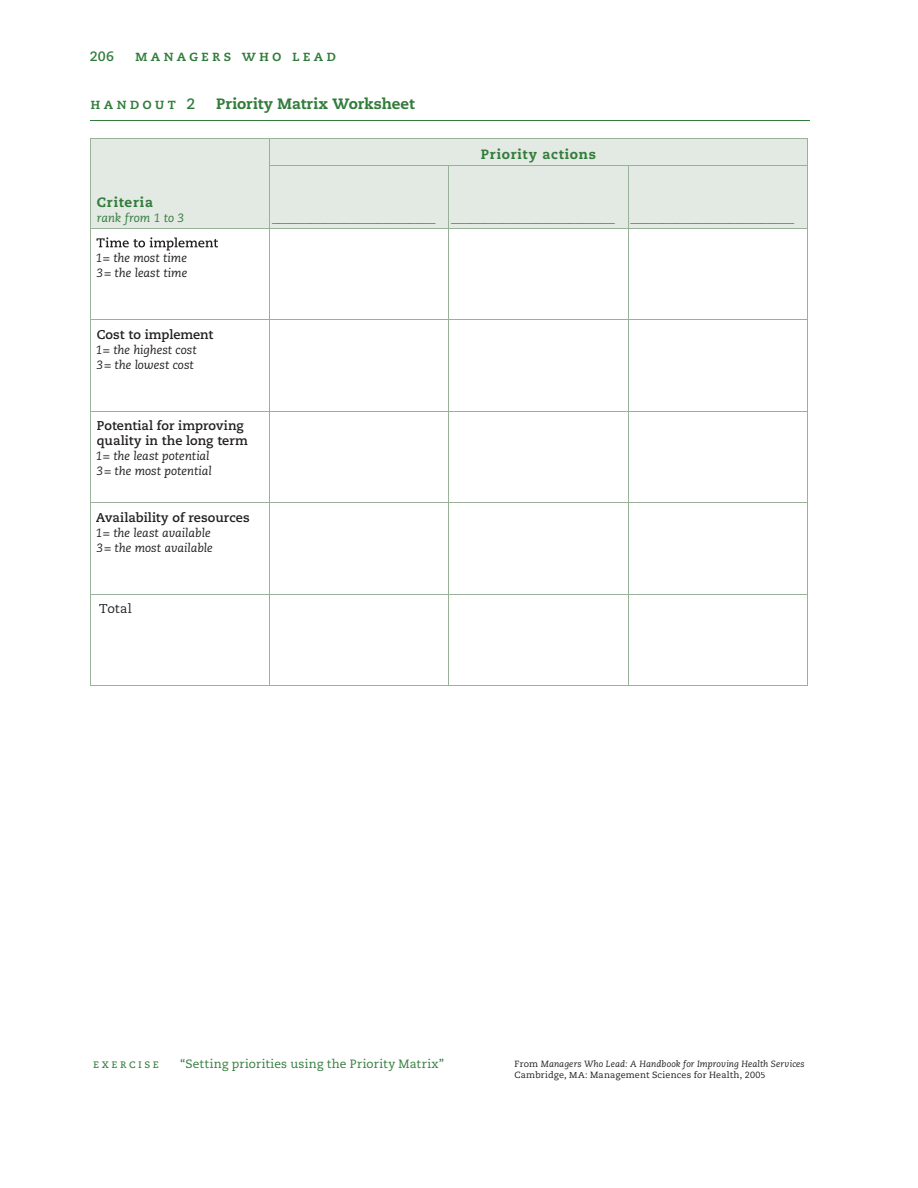
<style>
.page{position:relative;width:918px;height:1188px;background:#fff}
.page>*{position:absolute;margin:0;border:0;box-sizing:border-box;transform-origin:0 0}
.t1{font:15px "Caecilia Bold SC";letter-spacing:.22em;color:#327c3b}
.t2{font:800 15px "Caecilia";color:#327c3b}
.t3{font:800 13.5px "Caecilia";letter-spacing:.055em;color:#327c3b}
.t4{font:700 13.5px "Caecilia";color:#327c3b}
.t5{font:700 12.75px/15px "Caecilia";letter-spacing:.005em;color:#231f20}
.t6{font:12.75px "Caecilia";letter-spacing:.01em;color:#231f20}
.t7{font:italic 12px/15px "Caecilia";color:#231f20}
.t8{font:12px "Caecilia";letter-spacing:.015em;color:#327c3b}
.t9{font:italic 12px "Caecilia";letter-spacing:-.005em;color:#327c3b}
.t10{font:12px "Caecilia Roman SC";letter-spacing:.205em;color:#327c3b}
.t11{font:italic 9px/11.2px "Caecilia";letter-spacing:.01em;color:#231f20}
.s1{font-family:"Caecilia";font-weight:700}
.s2{font-style:normal}
</style>
<div class="page">
<hr style="left:90px;top:120px;width:720px;height:1px;background:#327c3b">
<div style="left:91px;top:139px;width:716px;height:89px;background:#e3e9e3"></div>
<hr style="left:90px;top:138px;width:180px;height:1px;background:#9ab199">
<svg style="left:90px;top:139px;width:1px;height:26px"></svg>
<hr style="left:270px;top:138px;width:179px;height:1px;background:#9ab199">
<svg style="left:269px;top:139px;width:1px;height:26px"></svg>
<hr style="left:449px;top:138px;width:179px;height:1px;background:#9ab199">
<hr style="left:628px;top:138px;width:180px;height:1px;background:#9ab199">
<svg style="left:807px;top:139px;width:1px;height:26px"></svg>
<hr style="left:90px;top:165px;width:1px;height:63px;background:#9ab199">
<hr style="left:269px;top:165px;width:180px;height:1px;background:#9ab199">
<hr style="left:269px;top:166px;width:1px;height:62px;background:#9ab199">
<hr style="left:449px;top:165px;width:179px;height:1px;background:#9ab199">
<hr style="left:448px;top:166px;width:1px;height:62px;background:#9ab199">
<hr style="left:628px;top:165px;width:180px;height:1px;background:#9ab199">
<hr style="left:628px;top:166px;width:1px;height:62px;background:#9ab199">
<hr style="left:807px;top:166px;width:1px;height:62px;background:#9ab199">
<hr style="left:90px;top:228px;width:180px;height:1px;background:#9ab199">
<hr style="left:90px;top:229px;width:1px;height:91px;background:#9ab199">
<hr style="left:270px;top:228px;width:179px;height:1px;background:#9ab199">
<hr style="left:269px;top:229px;width:1px;height:91px;background:#9ab199">
<hr style="left:449px;top:228px;width:179px;height:1px;background:#9ab199">
<hr style="left:448px;top:229px;width:1px;height:91px;background:#9ab199">
<hr style="left:628px;top:228px;width:180px;height:1px;background:#9ab199">
<hr style="left:628px;top:229px;width:1px;height:91px;background:#9ab199">
<hr style="left:807px;top:229px;width:1px;height:91px;background:#9ab199">
<hr style="left:90px;top:320px;width:180px;height:1px;background:#9ab199">
<hr style="left:90px;top:320px;width:1px;height:91px;background:#9ab199">
<hr style="left:270px;top:320px;width:179px;height:1px;background:#9ab199">
<hr style="left:269px;top:320px;width:1px;height:91px;background:#9ab199">
<hr style="left:449px;top:320px;width:179px;height:1px;background:#9ab199">
<hr style="left:448px;top:320px;width:1px;height:91px;background:#9ab199">
<hr style="left:628px;top:320px;width:180px;height:1px;background:#9ab199">
<hr style="left:628px;top:320px;width:1px;height:91px;background:#9ab199">
<hr style="left:807px;top:320px;width:1px;height:91px;background:#9ab199">
<hr style="left:90px;top:411px;width:180px;height:1px;background:#9ab199">
<hr style="left:90px;top:412px;width:1px;height:91px;background:#9ab199">
<hr style="left:270px;top:411px;width:179px;height:1px;background:#9ab199">
<hr style="left:269px;top:412px;width:1px;height:91px;background:#9ab199">
<hr style="left:449px;top:411px;width:179px;height:1px;background:#9ab199">
<hr style="left:448px;top:412px;width:1px;height:91px;background:#9ab199">
<hr style="left:628px;top:411px;width:180px;height:1px;background:#9ab199">
<hr style="left:628px;top:412px;width:1px;height:91px;background:#9ab199">
<hr style="left:807px;top:412px;width:1px;height:91px;background:#9ab199">
<hr style="left:90px;top:503px;width:180px;height:1px;background:#9ab199">
<hr style="left:90px;top:503px;width:1px;height:91px;background:#9ab199">
<hr style="left:270px;top:503px;width:179px;height:1px;background:#9ab199">
<hr style="left:269px;top:503px;width:1px;height:91px;background:#9ab199">
<hr style="left:449px;top:503px;width:179px;height:1px;background:#9ab199">
<hr style="left:448px;top:503px;width:1px;height:91px;background:#9ab199">
<hr style="left:628px;top:503px;width:180px;height:1px;background:#9ab199">
<hr style="left:628px;top:503px;width:1px;height:91px;background:#9ab199">
<hr style="left:807px;top:503px;width:1px;height:91px;background:#9ab199">
<hr style="left:90px;top:594px;width:180px;height:1px;background:#9ab199">
<hr style="left:90px;top:595px;width:1px;height:91px;background:#9ab199">
<hr style="left:270px;top:594px;width:179px;height:1px;background:#9ab199">
<hr style="left:269px;top:595px;width:1px;height:91px;background:#9ab199">
<hr style="left:449px;top:594px;width:179px;height:1px;background:#9ab199">
<hr style="left:448px;top:595px;width:1px;height:91px;background:#9ab199">
<hr style="left:628px;top:594px;width:180px;height:1px;background:#9ab199">
<hr style="left:628px;top:595px;width:1px;height:91px;background:#9ab199">
<hr style="left:807px;top:595px;width:1px;height:91px;background:#9ab199">
<hr style="left:90px;top:686px;width:180px;height:1px;background:#9ab199">
<hr style="left:270px;top:686px;width:179px;height:1px;background:#9ab199">
<hr style="left:449px;top:686px;width:179px;height:1px;background:#9ab199">
<hr style="left:628px;top:686px;width:180px;height:1px;background:#9ab199">
<svg style="left:96px;top:237px;width:122px;height:13px"></svg>
<p class="t4" style="left:90px;top:48px;width:26px">206</p>
<p class="t1" style="left:135px;top:47px;width:203px">managers who lead</p>
<p class="t1" style="left:90px;top:95px;width:106px">handout <span class="s1">2</span></p>
<p class="t2" style="left:216px;top:95px;width:200px">Priority Matrix Worksheet</p>
<p class="t3" style="left:481px;top:146px;width:117px">Priority actions</p>
<p class="t3" style="left:97px;top:194px;width:58px">Criteria</p>
<p class="t9" style="left:97px;top:211px;width:89px">rank from 1 to 3</p>
<p class="t7" style="left:96px;top:251px;width:93px">1= the most time<br>3= the least time</p>
<p class="t5" style="left:97px;top:327px;width:118px">Cost to implement</p>
<p class="t7" style="left:96px;top:342px;width:102px">1= the highest cost<br>3= the lowest cost</p>
<p class="t5" style="left:97px;top:419px;width:153px">Potential for improving quality in the long term</p>
<p class="t7" style="left:96px;top:449px;width:117px">1= the least potential<br>3= the most potential</p>
<p class="t5" style="left:96px;top:510px;width:155px">Availability of resources</p>
<p class="t7" style="left:96px;top:525px;width:118px">1= the least available<br>3= the most available</p>
<p class="t6" style="left:99px;top:601px;width:34px">Total</p>
<p class="t3" style="left:272px;top:209px;width:524px">_________________________ _________________________ _________________________</p>
<p class="t10" style="left:93px;top:1057px;width:68px">exercise</p>
<p class="t8" style="left:180px;top:1057px;width:266px">“Setting priorities using the Priority Matrix”</p>
<p class="t11" style="left:514px;top:1059px;width:292px"><span class="s2">From</span> Managers Who Lead: A Handbook for Improving Health Services<br><span class="s2">Cambridge, MA: Management Sciences for Health, 2005</span></p>
</div>
